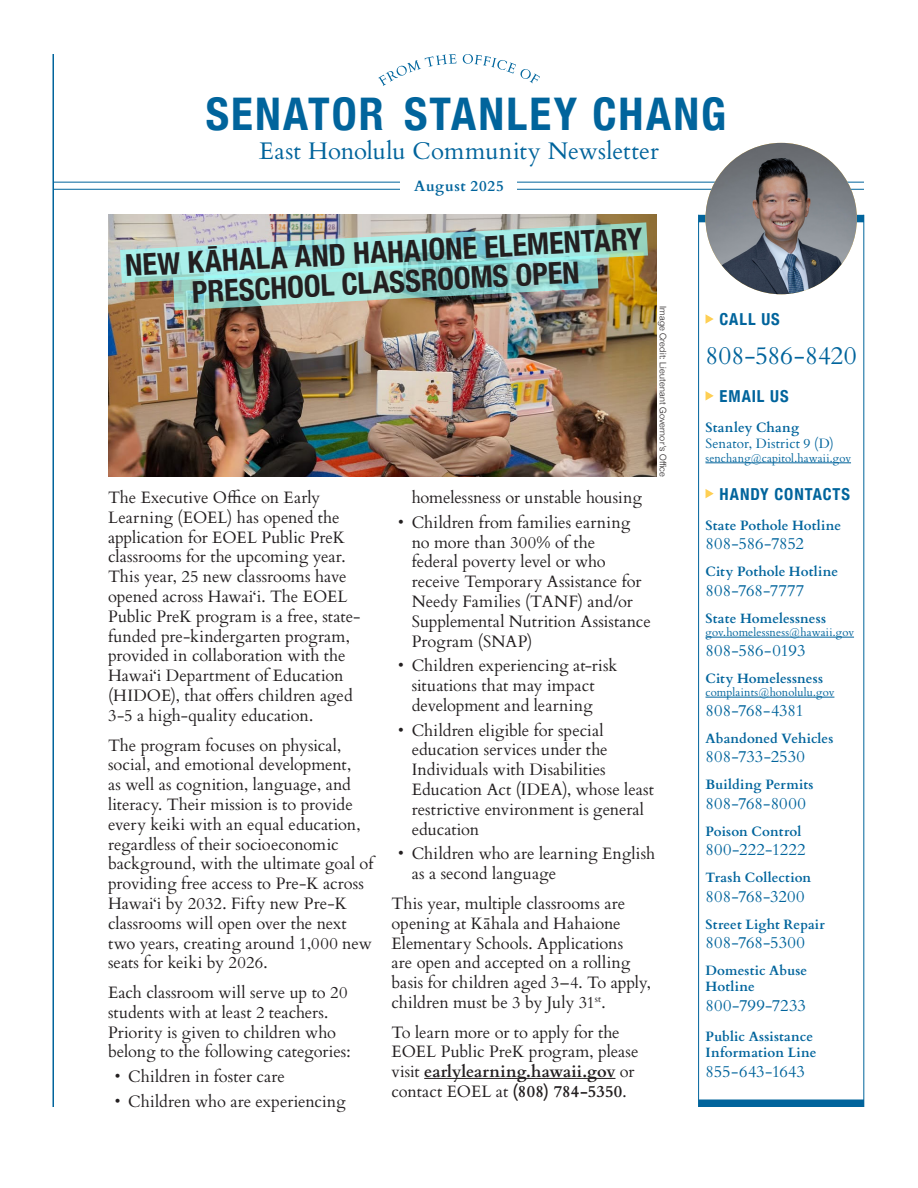
<style>
.page{position:relative;width:918px;height:1188px;background:#fff}
.page>*{position:absolute;margin:0;border:0;box-sizing:border-box;transform-origin:0 0}
.t1{font:700 condensed 45px "Helvetica Neue";letter-spacing:.045em;color:#01649c}
.t2{font:700 condensed 30.15px/30.2px "Helvetica Neue";color:#231f20;text-align:center}
.t3{font:25.2px "Cardo";letter-spacing:-.005em;color:#01649c}
.t4{font:24px "Cardo";color:#01649c}
.t5{font:16.5px/19.8px "Cardo";color:#231f20}
.t6{font:16.5px "Cardo";letter-spacing:.01em;color:#01649c}
.t7{font:700 condensed 16.5px "Helvetica Neue";letter-spacing:.055em;color:#01649c}
.t8{font:16.5px "Cardo";letter-spacing:-.01em;color:#01649c}
.t9{font:16.5px "Cardo";letter-spacing:-.015em;color:#01649c}
.t10{font:700 15px "Cardo";letter-spacing:.04em;color:#01649c}
.t11{font:700 13.5px/16.2px "Cardo";letter-spacing:.01em;color:#01649c}
.t12{font:13.5px "Cardo";letter-spacing:.02em;color:#01649c}
.t13{font:11.25px "Cardo";letter-spacing:.01em;color:#01649c}
.t14{font:300 9px "Helvetica Neue";letter-spacing:.025em;color:#231f20}
.s1{font-weight:700}
</style>
<div class="page">
<hr style="left:52px;top:54px;width:2px;height:1053px;background:#01649c">
<hr style="left:424px;top:1078px;width:191px;height:1px;background:#231f20">
<hr style="left:54px;top:182px;width:810px;height:1px;background:#01649c">
<hr style="left:54px;top:189px;width:810px;height:1px;background:#01649c">
<div style="left:698px;top:215px;width:166px;height:7px;background:#01649c"></div>
<img style="left:705px;top:143px;width:152px;height:151px;border-radius:76px">
<div style="left:401px;top:167px;width:116px;height:37px;background:#fff"></div>
<div style="left:698px;top:1100px;width:166px;height:7px;background:#01649c"></div>
<hr style="left:706px;top:463px;width:145px;height:1px;background:#01649c">
<hr style="left:706px;top:637px;width:148px;height:1px;background:#01649c">
<hr style="left:706px;top:697px;width:128px;height:1px;background:#01649c">
<svg style="left:706px;top:314px;width:8px;height:10px"></svg>
<svg style="left:706px;top:391px;width:8px;height:10px"></svg>
<svg style="left:706px;top:489px;width:8px;height:9px"></svg>
<hr style="left:864px;top:215px;width:1px;height:892px;background:#01649c">
<hr style="left:698px;top:215px;width:1px;height:892px;background:#01649c">
<img style="left:108px;top:215px;width:549px;height:262px">
<svg style="left:378px;top:54px;width:78px;height:32px"></svg>
<svg style="left:463px;top:54px;width:77px;height:29px"></svg>
<img style="left:120px;top:222px;width:528px;height:89px">
<p class="t1" style="left:206px;top:77px;width:522px">SENATOR STANLEY CHANG</p>
<p class="t4" style="left:259px;top:132px;width:401px">East Honolulu Community Newsletter</p>
<p class="t10" style="left:414px;top:174px;width:91px">August 2025</p>
<p class="t2" style="left:125px;top:248px;width:519px;rotate:-3deg">NEW KĀHALA AND HAHAIONE ELEMENTARY<br>PRESCHOOL CLASSROOMS OPEN</p>
<p class="t14" style="left:670px;top:306px;width:172px;rotate:90deg">Image Credit: Lieutenant Governor's Office</p>
<p class="t5" style="left:108px;top:487px;width:254px">The Executive Office on Early Learning (EOEL) has opened the application for EOEL Public PreK classrooms for the upcoming year.<br>This year, 25 new classrooms have opened across Hawai‘i. The EOEL Public PreK program is a free, state&shy;funded pre-kindergarten program, provided in collaboration with the Hawai‘i Department of Education (HIDOE), that offers children aged 3-5 a high-quality education.</p>
<p class="t5" style="left:108px;top:734px;width:267px">The program focuses on physical, social, and emotional development,<br>as well as cognition, language, and literacy. Their mission is to provide every keiki with an equal education, regardless of their socioeconomic background, with the ultimate goal of providing free access to Pre-K across Hawai‘i by 2032. Fifty new Pre-K classrooms will open over the next two years, creating around 1,000 new seats for keiki by 2026.</p>
<p class="t5" style="left:108px;top:982px;width:244px">Each classroom will serve up to 20 students with at least 2 teachers.<br>Priority is given to children who belong to the following categories:</p>
<p class="t5" style="left:115px;top:1066px;width:172px">• Children in foster care</p>
<p class="t5" style="left:115px;top:1091px;width:233px">• Children who are experiencing</p>
<p class="t5" style="left:412px;top:487px;width:232px">homelessness or unstable housing</p>
<p class="t5" style="left:412px;top:511px;width:241px;text-indent:-14px">• Children from families earning no more than 300% of the<br>federal poverty level or who receive Temporary Assistance for<br>Needy Families (TANF) and/or<br>Supplemental Nutrition Assistance<br>Program (SNAP)</p>
<p class="t5" style="left:412px;top:655px;width:207px;text-indent:-14px">• Children experiencing at-risk situations that may impact development and learning</p>
<p class="t5" style="left:412px;top:719px;width:244px;text-indent:-14px">• Children eligible for special education services under the<br>Individuals with Disabilities<br>Education Act (IDEA), whose least restrictive environment is general education</p>
<p class="t5" style="left:412px;top:843px;width:245px;text-indent:-14px">• Children who are learning English as a second language</p>
<p class="t5" style="left:392px;top:893px;width:261px">This year, multiple classrooms are opening at Kāhala and Hahaione Elementary Schools. Applications<br>are open and accepted on a rolling basis for children aged 3–4. To apply, children must be 3 by July 31<sup>st</sup>.</p>
<p class="t5" style="left:392px;top:1021px;width:249px">To learn more or to apply for the EOEL Public PreK program, please visit <span class="s1">earlylearning.hawaii.gov</span> or contact EOEL at <span class="s1">(808) 784-5350</span>.</p>
<p class="t7" style="left:720px;top:306px;width:62px">CALL US</p>
<p class="t3" style="left:706px;top:335px;width:153px">808-586-8420</p>
<p class="t7" style="left:720px;top:382px;width:70px">EMAIL US</p>
<p class="t11" style="left:706px;top:418px;width:95px">Stanley Chang</p>
<p class="t12" style="left:706px;top:433px;width:130px">Senator, District 9 (D)</p>
<p class="t13" style="left:706px;top:449px;width:147px">senchang@capitol.hawaii.gov</p>
<p class="t7" style="left:720px;top:480px;width:132px">HANDY CONTACTS</p>
<p class="t11" style="left:706px;top:516px;width:137px">State Pothole Hotline</p>
<p class="t8" style="left:706px;top:530px;width:100px">808-586-7852</p>
<p class="t11" style="left:706px;top:563px;width:134px">City Pothole Hotline</p>
<p class="t6" style="left:706px;top:577px;width:100px">808-768-7777</p>
<p class="t11" style="left:706px;top:609px;width:122px">State Homelessness</p>
<p class="t13" style="left:706px;top:623px;width:150px">gov.homelessness@hawaii.gov</p>
<p class="t6" style="left:706px;top:637px;width:102px">808-586-0193</p>
<p class="t11" style="left:706px;top:669px;width:119px">City Homelessness</p>
<p class="t13" style="left:706px;top:683px;width:130px">complaints@honolulu.gov</p>
<p class="t6" style="left:706px;top:697px;width:100px">808-768-4381</p>
<p class="t11" style="left:706px;top:729px;width:129px">Abandoned Vehicles</p>
<p class="t6" style="left:706px;top:743px;width:101px">808-733-2530</p>
<p class="t11" style="left:706px;top:776px;width:110px">Building Permits</p>
<p class="t6" style="left:706px;top:790px;width:102px">808-768-8000</p>
<p class="t11" style="left:706px;top:822px;width:97px">Poison Control</p>
<p class="t6" style="left:706px;top:836px;width:102px">800-222-1222</p>
<p class="t11" style="left:706px;top:869px;width:107px">Trash Collection</p>
<p class="t6" style="left:706px;top:883px;width:101px">808-768-3200</p>
<p class="t11" style="left:706px;top:915px;width:121px">Street Light Repair</p>
<p class="t6" style="left:706px;top:929px;width:101px">808-768-5300</p>
<p class="t11" style="left:706px;top:962px;width:103px">Domestic Abuse<br>Hotline</p>
<p class="t6" style="left:706px;top:992px;width:102px">800-799-7233</p>
<p class="t11" style="left:706px;top:1027px;width:112px">Public Assistance<br>Information Line</p>
<p class="t9" style="left:706px;top:1058px;width:101px">855-643-1643</p>
</div>
